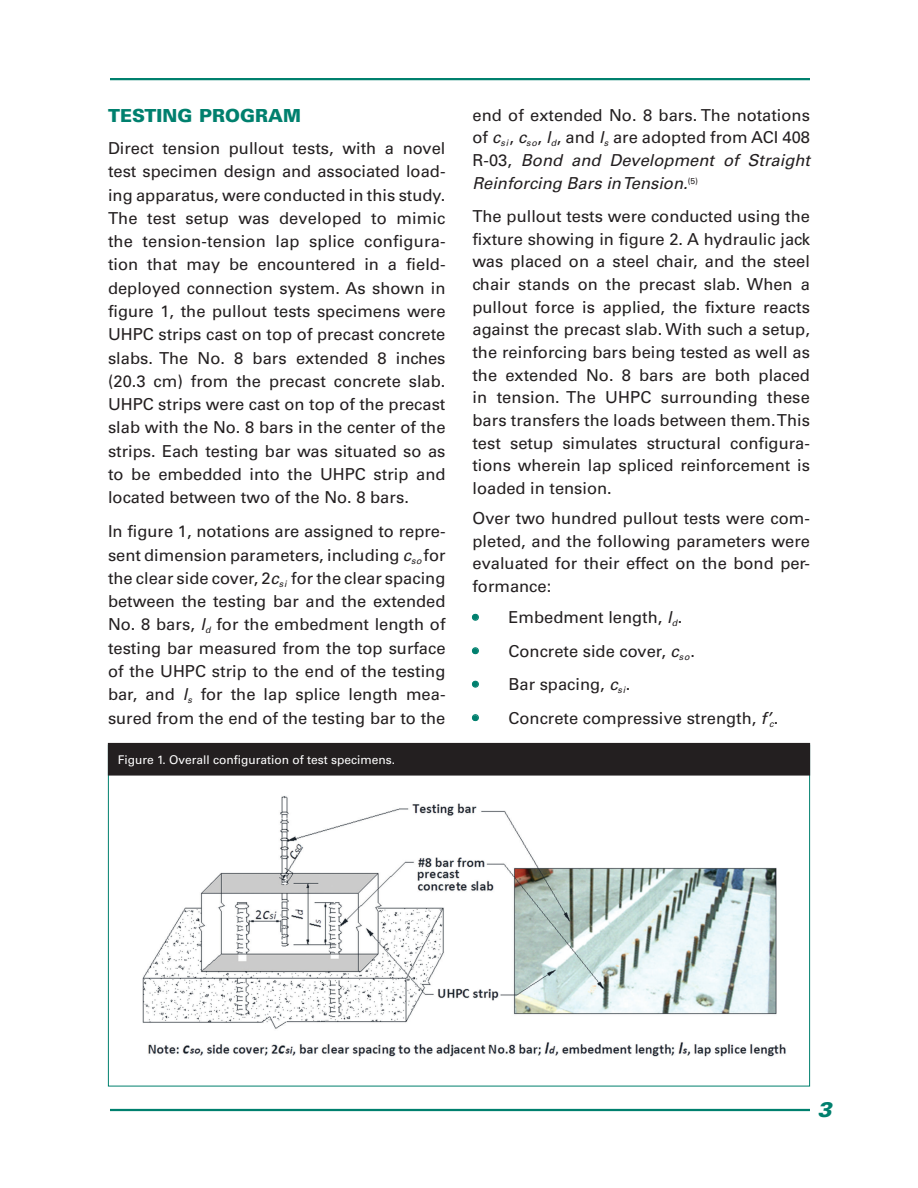
<style>
.page{position:relative;width:918px;height:1188px;background:#fff}
.page>*{position:absolute;margin:0;border:0;box-sizing:border-box;transform-origin:0 0}
.page_numbers{font:italic 900 21px "Univers LT Std";color:#00806e}
.t1{font:900 18px "Univers LT Std";color:#00806e}
.body{font:16.5px/23.2px "Univers LT Std";color:#231f20;text-align:justify}
.table_title{font:12px "Univers LT Std";color:#fff}
.s1{font-style:italic}
.s2{color:#00806e}
</style>
<div class="page">
<hr style="left:110px;top:1109px;width:700px;height:2px;background:#00806e">
<hr style="left:110px;top:78px;width:700px;height:2px;background:#00806e">
<svg style="left:472px;top:614px;width:6px;height:6px"></svg>
<svg style="left:472px;top:648px;width:6px;height:6px"></svg>
<svg style="left:472px;top:681px;width:6px;height:6px"></svg>
<svg style="left:472px;top:715px;width:6px;height:6px"></svg>
<img style="left:116px;top:775px;width:683px;height:282px">
<div style="left:108px;top:743px;width:702px;height:32px;background:#231f20"></div>
<h1 class="t1" style="left:108px;top:104px;width:195px">TESTING PROGRAM</h1>
<p class="body" style="left:108px;top:137px;width:339px">Direct tension pullout tests, with a novel test specimen design and associated load&shy;ing apparatus, were conducted in this study.<br>The test setup was developed to mimic the tension-tension lap splice configura&shy;tion that may be encountered in a field&shy;deployed connection system. As shown in figure 1, the pullout tests specimens were UHPC strips cast on top of precast concrete slabs. The No. 8 bars extended 8 inches (20.3 cm) from the precast concrete slab.<br>UHPC strips were cast on top of the precast slab with the No. 8 bars in the center of the strips. Each testing bar was situated so as to be embedded into the UHPC strip and located between two of the No. 8 bars.</p>
<p class="body" style="left:108px;top:520px;width:339px">In figure 1, notations are assigned to repre&shy;sent dimension parameters, including <span class="s1">c</span><sub>so</sub> for the clear side cover, 2<span class="s1">c</span><sub>si</sub> for the clear spacing between the testing bar and the extended No. 8 bars, <span class="s1">l</span><sub>d</sub> for the embedment length of testing bar measured from the top surface of the UHPC strip to the end of the testing bar, and <span class="s1">l</span><sub>s</sub> for the lap splice length mea&shy;sured from the end of the testing bar to the</p>
<p class="table_title" style="left:118px;top:752px;width:279px">Figure 1. Overall configuration of test specimens.</p>
<p class="body" style="left:472px;top:104px;width:339px;line-height:22.6px">end of extended No. 8 bars. The notations of <span class="s1">c</span><sub>si</sub>, <span class="s1">c</span><sub>so</sub>, <span class="s1">l</span><sub>d</sub>, and <span class="s1">l</span><sub>s</sub> are adopted from ACI 408<br>R-03, <span class="s1">Bond and Development of Straight Reinforcing Bars in Tension.</span><sup>(5)</sup></p>
<p class="body" style="left:472px;top:205px;width:339px;line-height:22.6px">The pullout tests were conducted using the fixture showing in figure 2. A hydraulic jack was placed on a steel chair, and the steel chair stands on the precast slab. When a pullout force is applied, the fixture reacts against the precast slab. With such a setup, the reinforcing bars being tested as well as the extended No. 8 bars are both placed in tension. The UHPC surrounding these bars transfers the loads between them. This test setup simulates structural configura&shy;tions wherein lap spliced reinforcement is loaded in tension.</p>
<p class="body" style="left:472px;top:507px;width:339px;line-height:22.6px">Over two hundred pullout tests were com&shy;pleted, and the following parameters were evaluated for their effect on the bond per&shy;formance:</p>
<p class="body" style="left:472px;top:606px;width:211px"><span class="s2">•</span> Embedment length, <span class="s1">l</span><sub>d</sub>.</p>
<p class="body" style="left:472px;top:639px;width:224px"><span class="s2">•</span> Concrete side cover, <span class="s1">c</span><sub>so</sub>.</p>
<p class="body" style="left:472px;top:673px;width:159px"><span class="s2">•</span> Bar spacing, <span class="s1">c</span><sub>si</sub>.</p>
<p class="body" style="left:472px;top:706px;width:307px"><span class="s2">•</span> Concrete compressive strength, <span class="s1">f’</span><sub>c</sub>.</p>
<p class="page_numbers" style="left:818px;top:1096px;width:16px">3</p>
</div>
